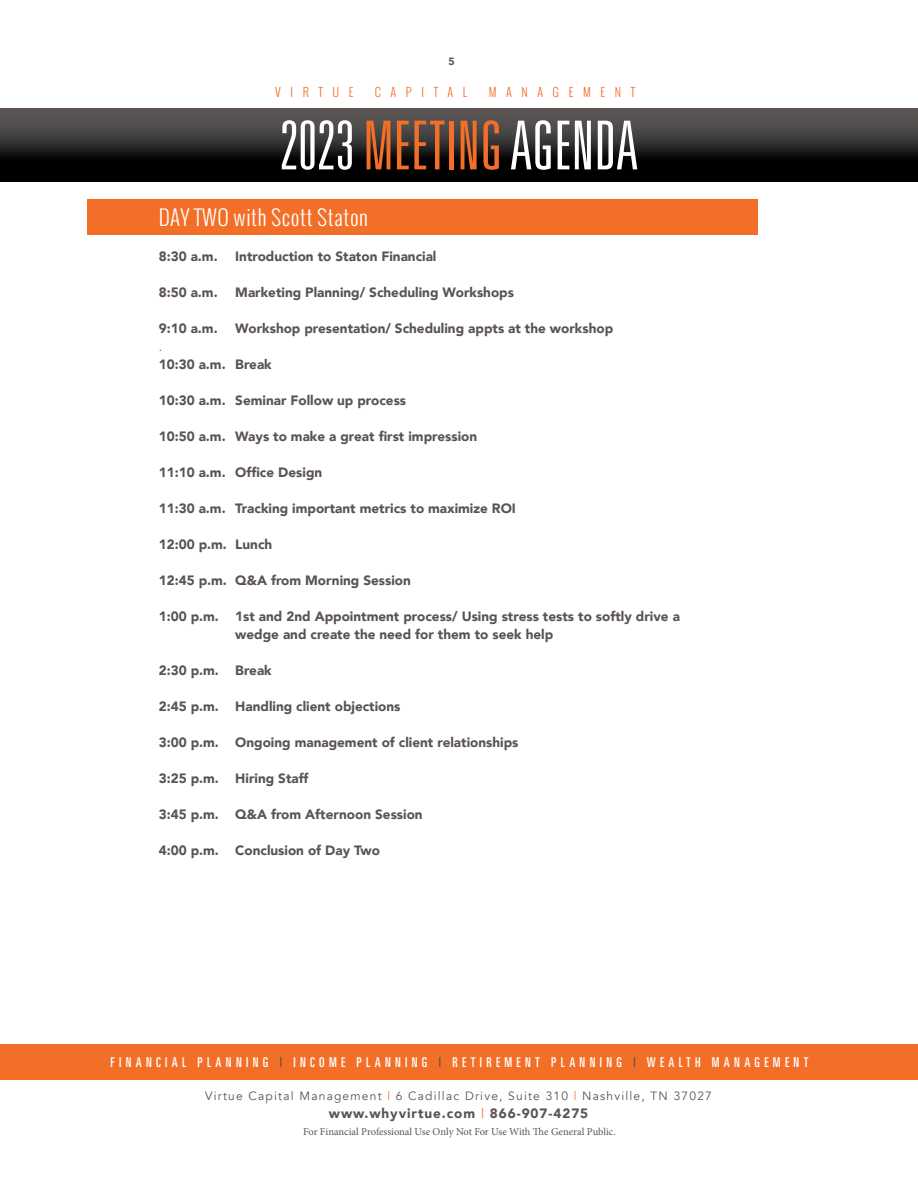
<style>
.page{position:relative;width:918px;height:1188px;background:#fff}
.page>*{position:absolute;margin:0;border:0;box-sizing:border-box;transform-origin:0 0}
.t1{font:300 ultra-condensed 67.5px "Univers LT Std";color:#fff}
.t2{font:300 21px "Oswald";letter-spacing:.025em;color:#fff}
.t3{font:900 13.5px/18px "Avenir";color:#5b5353}
.t4{font:ultra-condensed 13.5px "Univers LT Std";letter-spacing:.32em;color:#fff}
.t5{font:900 13.5px "Avenir";letter-spacing:.07em;color:#5b5353}
.t6{font:300 13.5px "Avenir";color:#5b5353}
.t7{font:12px "Avenir";letter-spacing:.1em;color:#5b5353}
.t8{font:300 12px "Oswald";letter-spacing:.8em;color:#f36e27}
.t9{font:10.5px "Minion Pro";letter-spacing:-.005em;color:#5b5353}
.t10{font:900 10.5px "Avenir";color:#5b5353}
.s1{color:#f36e27}
.s2{color:#5b5353}
.s3{font-weight:400;color:#f36e27}
</style>
<div class="page">
<div style="left:0;top:1044px;width:918px;height:36px;background:#f36e27"></div>
<div style="left:0;top:109px;width:918px;height:73px;background:linear-gradient(to bottom,#676262,#000)"></div>
<div style="left:88px;top:200px;width:670px;height:35px;background:#f36e27"></div>
<p class="t10" style="left:449px;top:52px;width:8px">5</p>
<p class="t8" style="left:275px;top:84px;width:80px">VIRTUE</p>
<p class="t8" style="left:375px;top:84px;width:94px">CAPITAL</p>
<p class="t8" style="left:489px;top:84px;width:148px">MANAGEMENT</p>
<h1 class="t1" style="left:280px;top:110px;width:360px">2023 <span class="s1">MEETING</span> AGENDA</h1>
<h2 class="t2" style="left:159px;top:203px;width:211px">DAY TWO with Scott Staton</h2>
<p class="t3" style="left:159px;top:247px;width:60px">8:30 a.m.</p>
<p class="t3" style="left:235px;top:247px;width:203px">Introduction to Staton Financial</p>
<p class="t3" style="left:159px;top:283px;width:60px">8:50 a.m.</p>
<p class="t3" style="left:235px;top:283px;width:280px">Marketing Planning/ Scheduling Workshops</p>
<p class="t3" style="left:159px;top:319px;width:60px">9:10 a.m.</p>
<p class="t3" style="left:235px;top:319px;width:379px">Workshop presentation/ Scheduling appts at the workshop</p>
<p class="t6" style="left:159px;top:338px;width:5px">.</p>
<p class="t3" style="left:159px;top:355px;width:115px">10:30 a.m. Break</p>
<p class="t3" style="left:159px;top:391px;width:249px">10:30 a.m. Seminar Follow up process</p>
<p class="t3" style="left:159px;top:427px;width:320px">10:50 a.m. Ways to make a great first impression</p>
<p class="t3" style="left:159px;top:463px;width:165px">11:10 a.m. Office Design</p>
<p class="t3" style="left:159px;top:499px;width:359px">11:30 a.m. Tracking important metrics to maximize ROI</p>
<p class="t3" style="left:159px;top:535px;width:115px">12:00 p.m. Lunch</p>
<p class="t3" style="left:159px;top:571px;width:254px">12:45 p.m. Q&amp;A from Morning Session</p>
<p class="t3" style="left:235px;top:607px;width:446px;text-indent:-77px">1:00 p.m. 1st and 2nd Appointment process/ Using stress tests to softly drive a wedge and create the need for them to seek help</p>
<p class="t3" style="left:159px;top:661px;width:115px">2:30 p.m. Break</p>
<p class="t3" style="left:159px;top:697px;width:243px">2:45 p.m. Handling client objections</p>
<p class="t3" style="left:159px;top:733px;width:361px">3:00 p.m. Ongoing management of client relationships</p>
<p class="t3" style="left:159px;top:769px;width:151px">3:25 p.m. Hiring Staff</p>
<p class="t3" style="left:159px;top:805px;width:265px">3:45 p.m. Q&amp;A from Afternoon Session</p>
<p class="t3" style="left:159px;top:841px;width:223px">4:00 p.m. Conclusion of Day Two</p>
<p class="t4" style="left:111px;top:1054px;width:699px">FINANCIAL PLANNING <span class="s2">|</span> INCOME PLANNING <span class="s2">|</span> RETIREMENT PLANNING <span class="s2">|</span> WEALTH MANAGEMENT</p>
<p class="t7" style="left:205px;top:1089px;width:508px">Virtue Capital Management <span class="s1">|</span> 6 Cadillac Drive, Suite 310 <span class="s1">|</span> Nashville, TN 37027</p>
<p class="t5" style="left:329px;top:1102px;width:261px">www.whyvirtue.com <span class="s3">|</span> 866-907-4275</p>
<p class="t9" style="left:303px;top:1124px;width:314px">For Financial Professional Use Only Not For Use With The General Public.</p>
</div>
